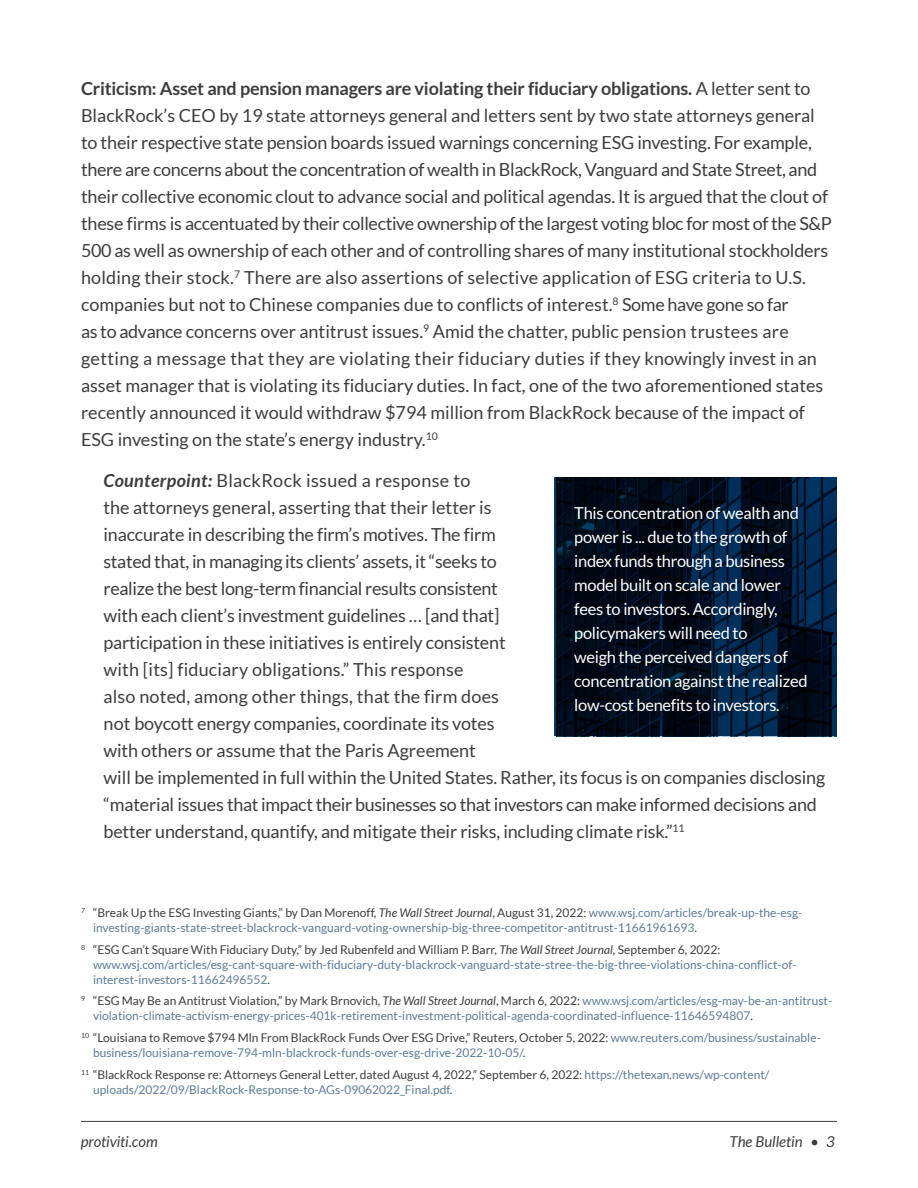
<style>
.page{position:relative;width:918px;height:1188px;background:#fff}
.page>*{position:absolute;margin:0;border:0;box-sizing:border-box;transform-origin:0 0}
.Body_L1{font:18px/27px "Lato";color:#3c3d3e}
.Body_L1_indented{font:18px/27px "Lato";letter-spacing:-.01em;color:#3c3d3e}
.Graphic_Body__Main{font:16.5px/24px "Lato";letter-spacing:-.02em;color:#fff}
.t1{font:italic 15px "Lato";letter-spacing:-.005em;color:#3c3d3e}
.Footnote_-_8_10_Lato{font:12px/15px "Lato";color:#5d7b9a}
.s1{font-weight:700}
.s2{font-weight:700;font-style:italic}
.s3{color:#3c3d3e}
.s4{font-style:italic;color:#3c3d3e}
</style>
<div class="page">
<hr style="left:81px;top:1121px;width:756px;height:1px;background:#3c3d3e">
<svg style="left:554px;top:477px;width:283px;height:259px;background:#001227"></svg>
<p class="Body_L1" style="left:81px;top:75px;width:752px"><span class="s1">Criticism: Asset and pension managers are violating their fiduciary obligations.</span> A letter sent to BlackRock’s CEO by 19 state attorneys general and letters sent by two state attorneys general to their respective state pension boards issued warnings concerning ESG investing. For example, there are concerns about the concentration of wealth in BlackRock, Vanguard and State Street, and their collective economic clout to advance social and political agendas. It is argued that the clout of these firms is accentuated by their collective ownership of the largest voting bloc for most of the S&amp;P 500 as well as ownership of each other and of controlling shares of many institutional stockholders holding their stock.<sup>7</sup> There are also assertions of selective application of ESG criteria to U.S. companies but not to Chinese companies due to conflicts of interest.<sup>8</sup> Some have gone so far<br>as to advance concerns over antitrust issues.<sup>9</sup> Amid the chatter, public pension trustees are getting a message that they are violating their fiduciary duties if they knowingly invest in an asset manager that is violating its fiduciary duties. In fact, one of the two aforementioned states recently announced it would withdraw $794 million from BlackRock because of the impact of ESG investing on the state’s energy industry.<sup>10</sup></p>
<p class="Body_L1_indented" style="left:104px;top:467px;width:723px"><span class="s2">Counterpoint:</span> BlackRock issued a response to<br>the attorneys general, asserting that their letter is<br>inaccurate in describing the firm’s motives. The firm<br>stated that, in managing its clients’ assets, it “seeks to<br>realize the best long-term financial results consistent<br>with each client’s investment guidelines … [and that]<br>participation in these initiatives is entirely consistent<br>with [its] fiduciary obligations.” This response<br>also noted, among other things, that the firm does<br>not boycott energy companies, coordinate its votes<br>with others or assume that the Paris Agreement<br>will be implemented in full within the United States. Rather, its focus is on companies disclosing “material issues that impact their businesses so that investors can make informed decisions and better understand, quantify, and mitigate their risks, including climate risk.”<sup>11</sup></p>
<p class="Graphic_Body__Main" style="left:574px;top:501px;width:235px">This concentration of wealth and power is ... due to the growth of index funds through a business model built on scale and lower fees to investors. Accordingly, policymakers will need to<br>weigh the perceived dangers of concentration against the realized low-cost benefits to investors.</p>
<p class="Footnote_-_8_10_Lato" style="left:93px;top:905px;width:711px;text-indent:-12px"><sup>7</sup> <span class="s3">“Break Up the ESG Investing Giants,” by Dan Morenoff,</span> <span class="s4">The Wall Street Journal</span><span class="s3">, August 31, 2022:</span> www.wsj.com/articles/break-up-the-esg&shy;investing-giants-state-street-blackrock-vanguard-voting-ownership-big-three-competitor-antitrust-11661961693<span class="s3">.</span></p>
<p class="Footnote_-_8_10_Lato" style="left:93px;top:942px;width:705px;text-indent:-12px"><sup>8</sup> <span class="s3">“ESG Can’t Square With Fiduciary Duty,” by Jed Rubenfeld and William P. Barr,</span> <span class="s4">The Wall Street Journal</span><span class="s3">, September 6, 2022: </span>www.wsj.com/articles/esg-cant-square-with-fiduciary-duty-blackrock-vanguard-state-stree-the-big-three-violations-china-conflict-of&shy;interest-investors-11662496552<span class="s3">.</span></p>
<p class="Footnote_-_8_10_Lato" style="left:93px;top:993px;width:741px;text-indent:-12px"><sup>9</sup> <span class="s3">“ESG May Be an Antitrust Violation,” by Mark Brnovich,</span> <span class="s4">The Wall Street Journal</span><span class="s3">, March 6, 2022:</span> www.wsj.com/articles/esg-may-be-an-antitrust&shy;violation-climate-activism-energy-prices-401k-retirement-investment-political-agenda-coordinated-influence-11646594807<span class="s3">.</span></p>
<p class="Footnote_-_8_10_Lato" style="left:93px;top:1030px;width:729px;text-indent:-12px"><sup>10</sup> <span class="s3">“Louisiana to Remove $794 Mln From BlackRock Funds Over ESG Drive,” Reuters, October 5, 2022:</span> www.reuters.com/business/sustainable&shy;business/louisiana-remove-794-mln-blackrock-funds-over-esg-drive-2022-10-05/<span class="s3">.</span></p>
<p class="Footnote_-_8_10_Lato" style="left:93px;top:1067px;width:678px;text-indent:-12px"><sup>11</sup> <span class="s3">“BlackRock Response re: Attorneys General Letter, dated August 4, 2022,” September 6, 2022:</span> https://thetexan.news/wp-content/ uploads/2022/09/BlackRock-Response-to-AGs-09062022_Final.pdf<span class="s3">.</span></p>
<p class="t1" style="left:81px;top:1133px;width:78px">protiviti.com</p>
<p class="t1" style="left:730px;top:1133px;width:107px">The Bulletin • 3</p>
</div>
